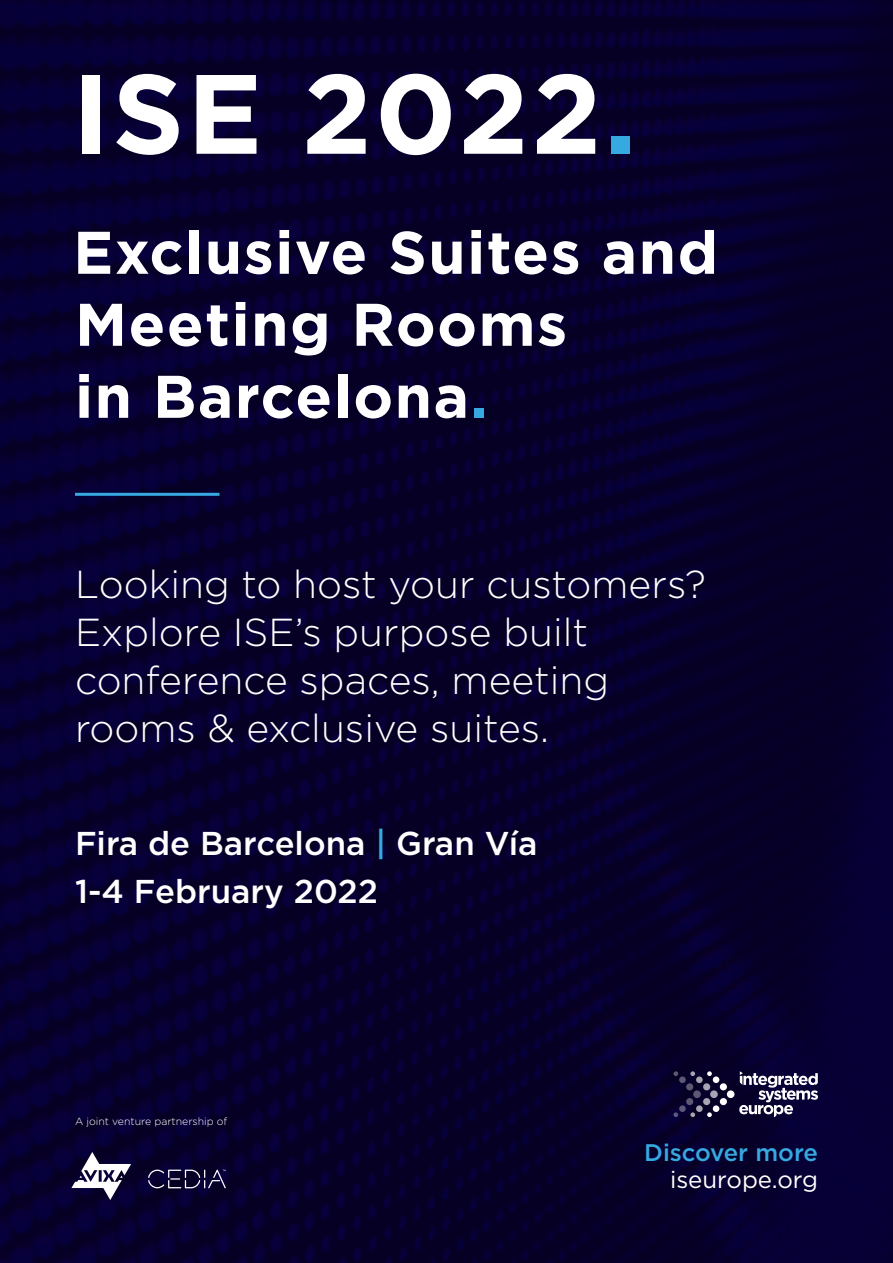
<style>
.page{position:relative;width:893px;height:1263px;background:#fff}
.page>*{position:absolute;margin:0;border:0;box-sizing:border-box;transform-origin:0 0}
.t1{font:700 112.5px "Gotham";letter-spacing:.025em;color:#fff}
.t2{font:700 60px/72px "Gotham";letter-spacing:.025em;color:#fff}
.t3{font:300 39px/48px "Gotham";color:#fff}
.t4{font:500 33px/48px "Gotham";color:#fff}
.t5{font:500 24px "Gotham";color:#36a9e1}
.t6{font:24px "Gotham";color:#fff}
.t7{font:300 10.5px "Gotham";color:#fff}
.s1{color:#36a9e1}
</style>
<div class="page">
<img style="left:0;top:0;width:893px;height:1263px">
<hr style="left:75px;top:493px;width:144px;height:3px;background:#36a9e1">
<svg style="left:148px;top:1169px;width:78px;height:19px"></svg>
<svg style="left:71px;top:1152px;width:60px;height:48px"></svg>
<svg style="left:707px;top:1071px;width:5px;height:5px"></svg>
<div style="left:713px;top:1076px;width:6px;height:7px;background:#fff;border-radius:50%"></div>
<div style="left:720px;top:1083px;width:7px;height:7px;background:#fff;border-radius:50%"></div>
<div style="left:727px;top:1090px;width:7px;height:8px;background:#fff;border-radius:50%"></div>
<svg style="left:707px;top:1112px;width:5px;height:5px"></svg>
<div style="left:713px;top:1105px;width:6px;height:7px;background:#fff;border-radius:50%"></div>
<div style="left:720px;top:1098px;width:7px;height:7px;background:#fff;border-radius:50%"></div>
<svg style="left:690px;top:1071px;width:5px;height:5px"></svg>
<svg style="left:696px;top:1076px;width:7px;height:7px"></svg>
<div style="left:703px;top:1083px;width:7px;height:7px;background:#a7a5b3;border-radius:50%"></div>
<svg style="left:710px;top:1090px;width:8px;height:8px"></svg>
<svg style="left:690px;top:1112px;width:5px;height:5px"></svg>
<svg style="left:696px;top:1105px;width:7px;height:7px"></svg>
<div style="left:703px;top:1098px;width:7px;height:7px;background:#a7a5b2;border-radius:50%"></div>
<svg style="left:673px;top:1071px;width:5px;height:5px"></svg>
<svg style="left:679px;top:1076px;width:7px;height:7px"></svg>
<div style="left:686px;top:1083px;width:7px;height:7px;background:#5c5972;border-radius:50%"></div>
<div style="left:693px;top:1090px;width:8px;height:8px;background:#5c5974;border-radius:50%"></div>
<svg style="left:673px;top:1112px;width:5px;height:5px"></svg>
<svg style="left:679px;top:1105px;width:7px;height:7px"></svg>
<div style="left:686px;top:1098px;width:7px;height:7px;background:#5c5975;border-radius:50%"></div>
<svg style="left:739px;top:1071px;width:79px;height:46px"></svg>
<h1 class="t1" style="left:72px;top:39px;width:566px">ISE 2022<span class="s1">.</span></h1>
<h2 class="t2" style="left:73px;top:216px;width:646px">Exclusive Suites and<br>Meeting Rooms<br>in Barcelona<span class="s1">.</span></h2>
<p class="t3" style="left:75px;top:559px;width:632px">Looking to host your customers?<br>Explore ISE’s purpose built conference spaces, meeting rooms &amp; exclusive suites.</p>
<p class="t4" style="left:75px;top:819px;width:464px">Fira de Barcelona <span class="s1">|</span> Gran Vía<br>1-4 February 2022</p>
<p class="t7" style="left:75px;top:1114px;width:154px">A joint venture partnership of</p>
<p class="t5" style="left:644px;top:1137px;width:175px">Discover more</p>
<p class="t6" style="left:670px;top:1164px;width:149px">iseurope.org</p>
</div>
